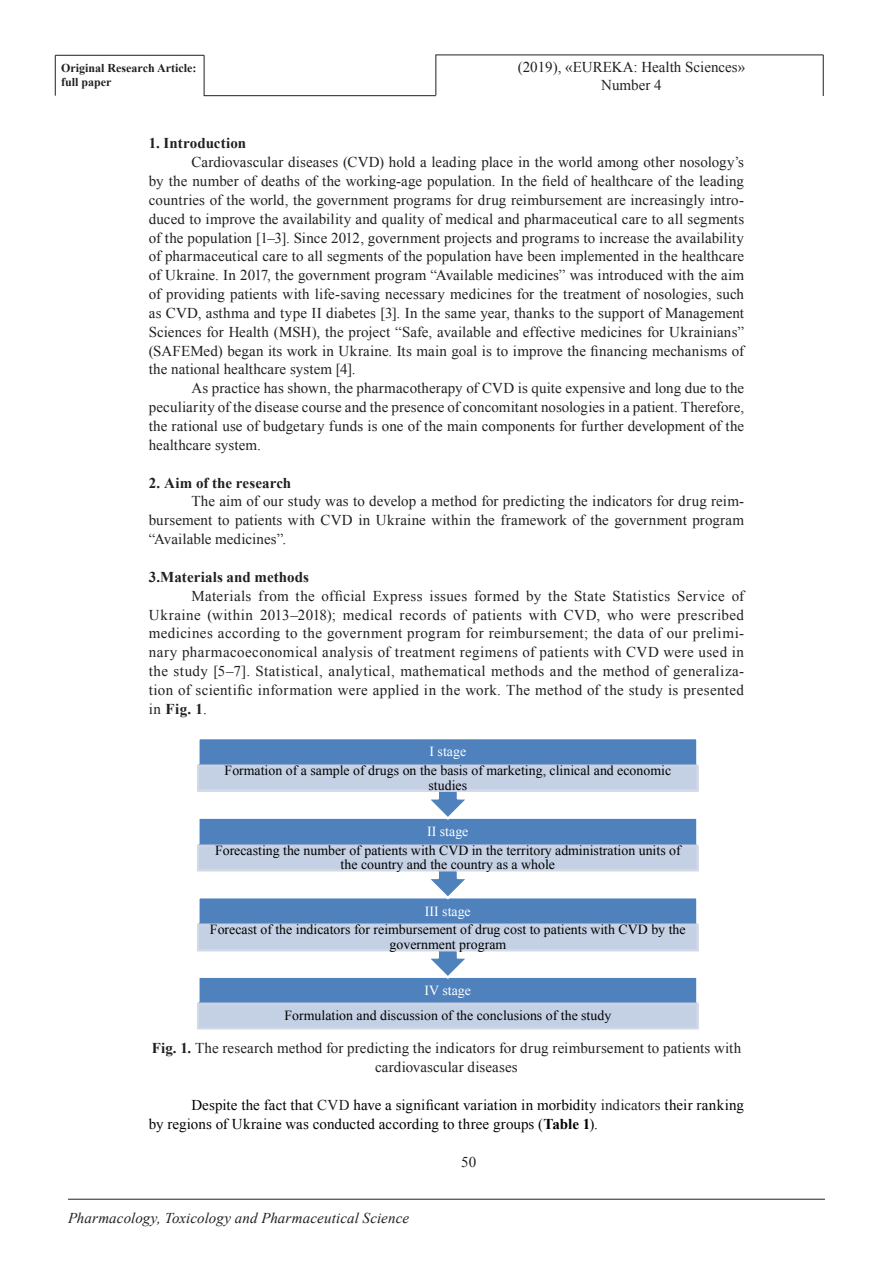
<style>
.page{position:relative;width:893px;height:1263px;background:#fff}
.page>*{position:absolute;margin:0;border:0;box-sizing:border-box;transform-origin:0 0}
.Текст{font:15px/18.9px "Times New Roman";letter-spacing:.005em;color:#231f20;text-align:justify}
.Текст-2{font:15px/18.9px "Times New Roman";letter-spacing:.005em;color:#000}
.Подпись_рисунка{font:15px/18.9px "Times New Roman";letter-spacing:.005em;color:#231f20;text-align:center}
.Рубрика_статьи{font:700 15px "Times New Roman";letter-spacing:.005em;color:#231f20}
.t1{font:italic 15px "Times New Roman";letter-spacing:.01em;color:#231f20}
.t2{font:13.8px/18.9px "Times New Roman";color:#000;text-align:center}
.t3{font:700 12px/14.4px "Times New Roman";color:#231f20}
.s1{font-weight:700}
.s2{color:#fff}
.s3{color:#231f20}
</style>
<div class="page">
<hr style="left:204px;top:55px;width:1px;height:41px;background:#231f20">
<hr style="left:435px;top:55px;width:1px;height:40px;background:#231f20">
<hr style="left:55px;top:55px;width:1px;height:41px;background:#231f20">
<hr style="left:55px;top:55px;width:149px;height:1px;background:#231f20">
<hr style="left:204px;top:95px;width:232px;height:1px;background:#231f20">
<hr style="left:435px;top:55px;width:388px;height:1px;background:#231f20">
<hr style="left:823px;top:55px;width:1px;height:41px;background:#231f20">
<hr style="left:68px;top:1199px;width:757px;height:1px;background:#231f20">
<svg style="left:197px;top:739px;width:501px;height:291px"></svg>
<img style="left:197px;top:765px;width:502px;height:27px">
<p class="t3" style="left:61px;top:60px;width:137px">Original Research Article: full paper</p>
<p class="Текст" style="left:518px;top:58px;width:229px;line-height:18px;text-align:center">(2019), «EUREKA: Health Sciences»<br>Number 4</p>
<p class="Рубрика_статьи" style="left:149px;top:133px;width:99px">1. Introduction</p>
<p class="Текст" style="left:149px;top:152px;width:597px;text-indent:43px">Cardiovascular diseases (CVD) hold a leading place in the world among other nosology’s by the number of deaths of the working-age population. In the field of healthcare of the leading countries of the world, the government programs for drug reimbursement are increasingly intro&shy;duced to improve the availability and quality of medical and pharmaceutical care to all segments of the population [1–3]. Since 2012, government projects and programs to increase the availability of pharmaceutical care to all segments of the population have been implemented in the healthcare of Ukraine. In 2017, the government program “Available medicines” was introduced with the aim of providing patients with life-saving necessary medicines for the treatment of nosologies, such as CVD, asthma and type II diabetes [3]. In the same year, thanks to the support of Management Sciences for Health (MSH), the project “Safe, available and effective medicines for Ukrainians” (SAFEMed) began its work in Ukraine. Its main goal is to improve the financing mechanisms of the national healthcare system [4].</p>
<p class="Текст" style="left:149px;top:379px;width:597px;text-indent:43px">As practice has shown, the pharmacotherapy of CVD is quite expensive and long due to the peculiarity of the disease course and the presence of concomitant nosologies in a patient. Therefore, the rational use of budgetary funds is one of the main components for further development of the healthcare system.</p>
<p class="Рубрика_статьи" style="left:149px;top:472px;width:144px">2. Aim of the research</p>
<p class="Текст" style="left:149px;top:492px;width:597px;text-indent:43px">The aim of our study was to develop a method for predicting the indicators for drug reim&shy;bursement to patients with CVD in Ukraine within the framework of the government program “Available medicines”.</p>
<p class="Рубрика_статьи" style="left:149px;top:566px;width:162px">3.Materials and methods</p>
<p class="Текст" style="left:149px;top:586px;width:597px;text-indent:43px">Materials from the official Express issues formed by the State Statistics Service of Ukraine (within 2013–2018); medical records of patients with CVD, who were prescribed medicines according to the government program for reimbursement; the data of our prelimi&shy;nary pharmacoeconomical analysis of treatment regimens of patients with CVD were used in the study [5–7]. Statistical, analytical, mathematical methods and the method of generaliza&shy;tion of scientific information were applied in the work. The method of the study is presented in <span class="s1">Fig. 1</span>.</p>
<p class="t2" style="left:225px;top:742px;width:448px"><span class="s2">І stage<br></span>Formation of a sample of drugs on the basis of marketing, clinical and economic</p>
<p class="t2" style="left:429px;top:775px;width:40px">studies</p>
<p class="t2" style="left:215px;top:822px;width:467px"><span class="s2">ІІ stage<br></span>Forecasting the number of patients with CVD in the territory administration units of</p>
<p class="t2" style="left:341px;top:855px;width:216px">the country and the country as a whole</p>
<p class="t2" style="left:210px;top:901px;width:477px"><span class="s2">ІІІ stage<br></span>Forecast of the indicators for reimbursement of drug cost to patients with CVD by the</p>
<p class="t2" style="left:390px;top:934px;width:118px">government program</p>
<p class="t2" style="left:285px;top:978px;width:328px;line-height:25px"><span class="s2">ІV stage<br></span>Formulation and discussion of the conclusions of the study</p>
<p class="Подпись_рисунка" style="left:152px;top:1038px;width:591px"><span class="s1">Fig. 1.</span> The research method for predicting the indicators for drug reimbursement to patients with cardiovascular diseases</p>
<p class="Текст-2" style="left:149px;top:1095px;width:597px;text-indent:43px">Despite the fact that <span class="s3">CVD</span> have a significant variation in morbidity <span class="s3">indicators</span> their ranking by regions of Ukraine was conducted according to three groups (<span class="s1">Table 1</span>).</p>
<p class="t1" style="left:68px;top:1207px;width:343px">Pharmacology, Toxicology and Pharmaceutical Science</p>
<p class="Текст" style="left:461px;top:1152px;width:16px">50</p>
</div>
